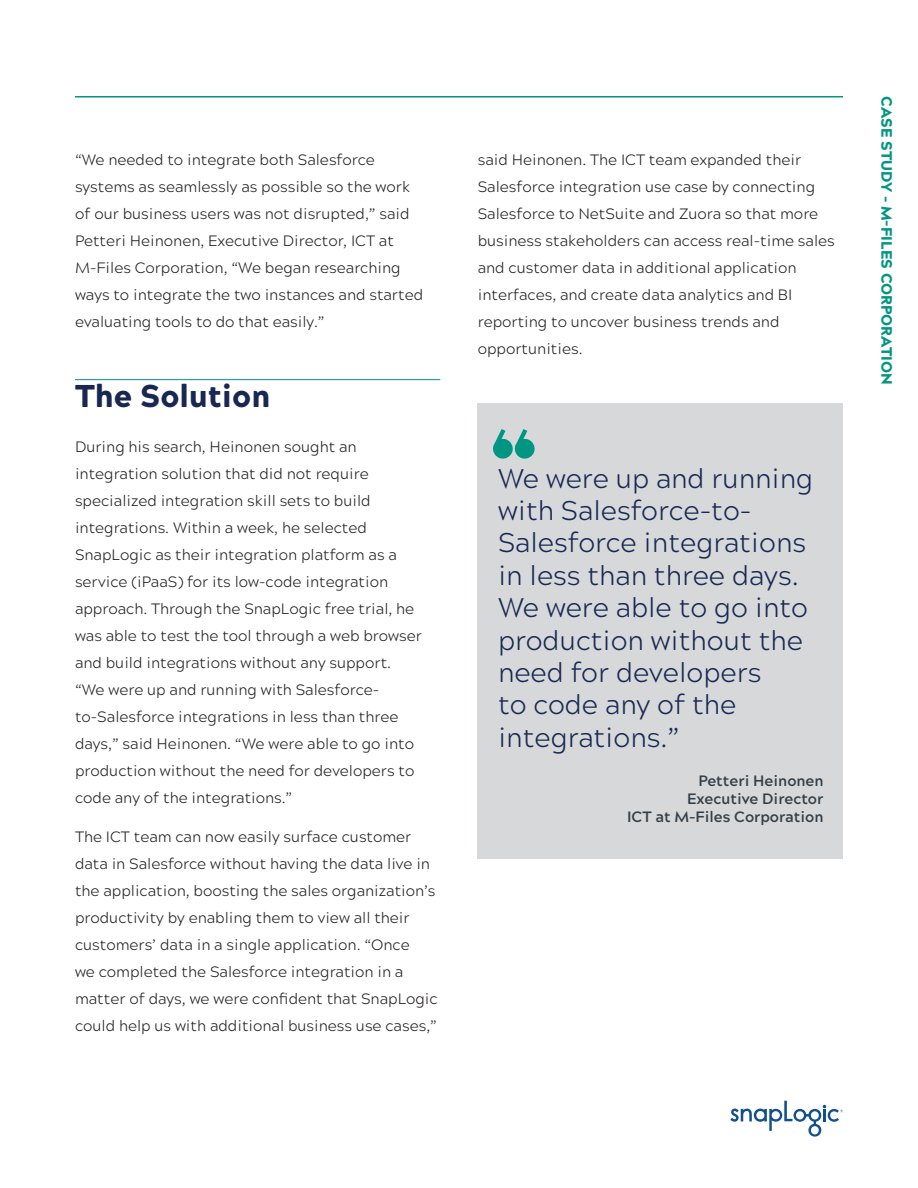
<style>
.page{position:relative;width:918px;height:1188px;background:#fff}
.page>*{position:absolute;margin:0;border:0;box-sizing:border-box;transform-origin:0 0}
.t1{font:900 31.5px "Acherus Grotesque";color:#182852}
.t2{font:300 27px/32.4px "Acherus Grotesque";color:#182852}
.New_Body_copy{font:300 15px/27px "Acherus Grotesque";color:#231f20}
.t3{font:700 15px/18px "Acherus Grotesque";color:#333f48;text-align:right}
.t4{font:900 15px "Acherus Grotesque";color:#009681}
</style>
<div class="page">
<svg style="left:730px;top:1101px;width:113px;height:36px"></svg>
<hr style="left:75px;top:96px;width:768px;height:2px;background:#009681">
<hr style="left:75px;top:379px;width:365px;height:1px;background:#009681">
<div style="left:478px;top:404px;width:365px;height:456px;background:#d6d8da"></div>
<svg style="left:493px;top:429px;width:42px;height:30px"></svg>
<p class="New_Body_copy" style="left:75px;top:146px;width:350px">“We needed to integrate both Salesforce systems as seamlessly as possible so the work of our business users was not disrupted,” said Petteri Heinonen, Executive Director, ICT at M-Files Corporation, “We began researching ways to integrate the two instances and started evaluating tools to do that easily.”</p>
<h1 class="t1" style="left:75px;top:369px;width:197px">The Solution</h1>
<p class="New_Body_copy" style="left:75px;top:432px;width:348px">During his search, Heinonen sought an integration solution that did not require specialized integration skill sets to build integrations. Within a week, he selected SnapLogic as their integration platform as a service (iPaaS) for its low-code integration approach. Through the SnapLogic free trial, he was able to test the tool through a web browser and build integrations without any support. “We were up and running with Salesforce&shy;to-Salesforce integrations in less than three days,” said Heinonen. “We were able to go into production without the need for developers to code any of the integrations.”</p>
<p class="New_Body_copy" style="left:75px;top:822px;width:364px">The ICT team can now easily surface customer data in Salesforce without having the data live in the application, boosting the sales organization’s productivity by enabling them to view all their customers’ data in a single application. “Once<br>we completed the Salesforce integration in a matter of days, we were confident that SnapLogic could help us with additional business use cases,”</p>
<p class="New_Body_copy" style="left:478px;top:146px;width:359px">said Heinonen. The ICT team expanded their Salesforce integration use case by connecting Salesforce to NetSuite and Zuora so that more business stakeholders can access real-time sales and customer data in additional application interfaces, and create data analytics and BI reporting to uncover business trends and opportunities.</p>
<p class="t2" style="left:498px;top:460px;width:317px">We were up and running with Salesforce-to-<br>Salesforce integrations in less than three days.<br>We were able to go into production without the need for developers<br>to code any of the integrations.”</p>
<p class="t3" style="left:627px;top:771px;width:198px">Petteri Heinonen<br>Executive Director<br>ICT at M-Files Corporation</p>
<p class="t4" style="left:900px;top:96px;width:290px;rotate:90deg">CASE STUDY - M-FILES CORPORATION</p>
</div>
